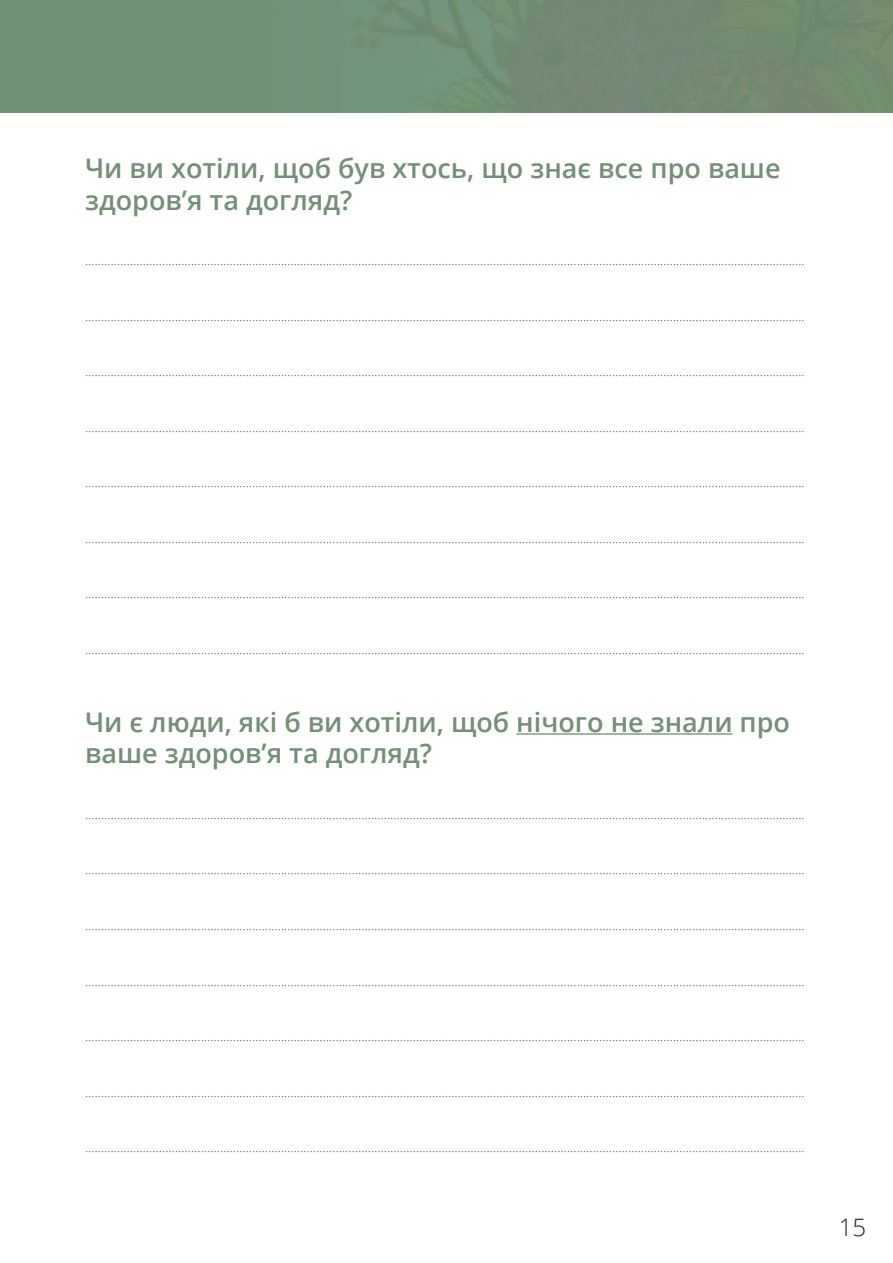
<style>
.page{position:relative;width:893px;height:1263px;background:#fff}
.page>*{position:absolute;margin:0;border:0;box-sizing:border-box;transform-origin:0 0}
.t1{font:600 27px/31.5px "Open Sans";color:#739076}
.t2{font:300 24px "Open Sans";color:#231f20}
.t3{font:300 13.5px "Open Sans";color:#57585a}
</style>
<div class="page">
<div style="left:0;top:0;width:893px;height:113px;background:#739076"></div>
<hr style="left:516px;top:733px;width:217px;height:2px;background:#739076">
<h1 class="t1" style="left:85px;top:152px;width:697px">Чи ви хотіли, щоб був хтось, що знає все про ваше здоров’я та догляд?</h1>
<p class="t3" style="left:85px;top:251px;width:721px">................................................................................................................................................................................................................................</p>
<p class="t3" style="left:85px;top:306px;width:721px">................................................................................................................................................................................................................................</p>
<p class="t3" style="left:85px;top:362px;width:721px">................................................................................................................................................................................................................................</p>
<p class="t3" style="left:85px;top:417px;width:721px">................................................................................................................................................................................................................................</p>
<p class="t3" style="left:85px;top:473px;width:721px">................................................................................................................................................................................................................................</p>
<p class="t3" style="left:85px;top:528px;width:721px">................................................................................................................................................................................................................................</p>
<p class="t3" style="left:85px;top:584px;width:721px">................................................................................................................................................................................................................................</p>
<p class="t3" style="left:85px;top:639px;width:721px">................................................................................................................................................................................................................................</p>
<h1 class="t1" style="left:85px;top:706px;width:706px">Чи є люди, які б ви хотіли, щоб нічого не знали про ваше здоров’я та догляд?</h1>
<p class="t3" style="left:85px;top:805px;width:721px">................................................................................................................................................................................................................................</p>
<p class="t3" style="left:85px;top:860px;width:721px">................................................................................................................................................................................................................................</p>
<p class="t3" style="left:85px;top:916px;width:721px">................................................................................................................................................................................................................................</p>
<p class="t3" style="left:85px;top:971px;width:721px">................................................................................................................................................................................................................................</p>
<p class="t3" style="left:85px;top:1027px;width:721px">................................................................................................................................................................................................................................</p>
<p class="t3" style="left:85px;top:1082px;width:721px">................................................................................................................................................................................................................................</p>
<p class="t3" style="left:85px;top:1138px;width:721px">................................................................................................................................................................................................................................</p>
<h2 class="t2" style="left:839px;top:1210px;width:29px">15</h2>
</div>
